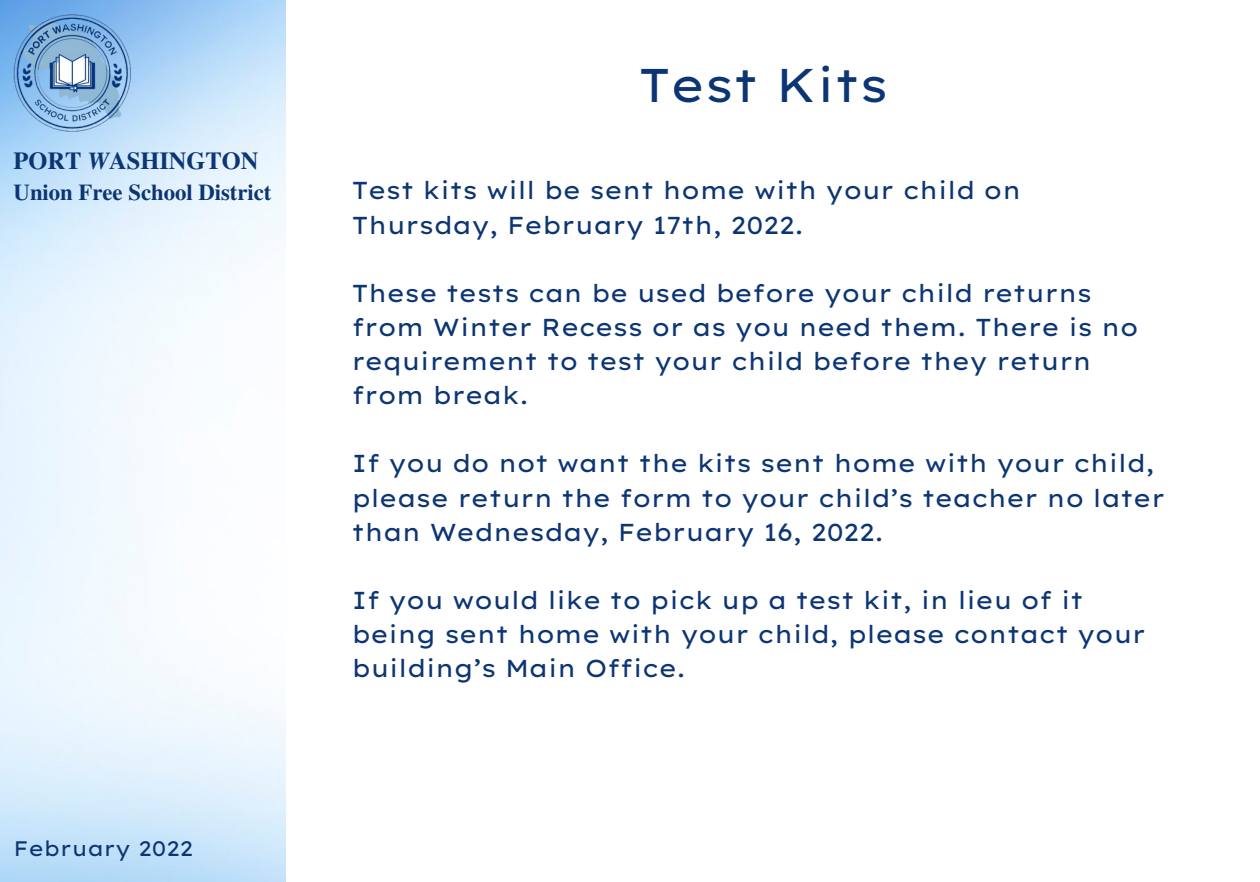
<style>
.page{position:relative;width:1260px;height:882px;background:#fff}
.page>*{position:absolute;margin:0;border:0;box-sizing:border-box;transform-origin:0 0}
.t1{font:47.25px "Lexend Exa";color:#0c3573}
.t2{font:24.5px/34.1px "Lexend Exa";color:#0c3573}
.t3{font:700 24.5px "Te X Gyre Termes";color:#0c3573}
.t4{font:700 22.75px "Te X Gyre Termes";color:#0c3573}
.t5{font:21px "Lexend Exa";color:#0c3573}
.s1{font-style:italic}
</style>
<div class="page">
<img style="left:0;top:0;width:146px;height:146px">
<p class="t1" style="left:638px;top:55px;width:252px">Test Kits</p>
<p class="t3" style="left:14px;top:142px;width:246px">PORT <span class="s1">W</span>ASHINGTON</p>
<p class="t4" style="left:14px;top:175px;width:259px">Union Free School District</p>
<p class="t2" style="left:352px;top:173px;width:671px">Test kits will be sent home with your child on<br>Thursday, February 17th, 2022.</p>
<p class="t2" style="left:352px;top:276px;width:788px">These tests can be used before your child returns from Winter Recess or as you need them. There is no requirement to test your child before they return from break.</p>
<p class="t2" style="left:352px;top:446px;width:815px">If you do not want the kits sent home with your child, please return the form to your child’s teacher no later than Wednesday, February 16, 2022.</p>
<p class="t5" style="left:14px;top:835px;width:181px">February 2022</p>
<p class="t2" style="left:352px;top:583px;width:796px">If you would like to pick up a test kit, in lieu of it being sent home with your child, please contact your building’s Main Office.</p>
</div>
